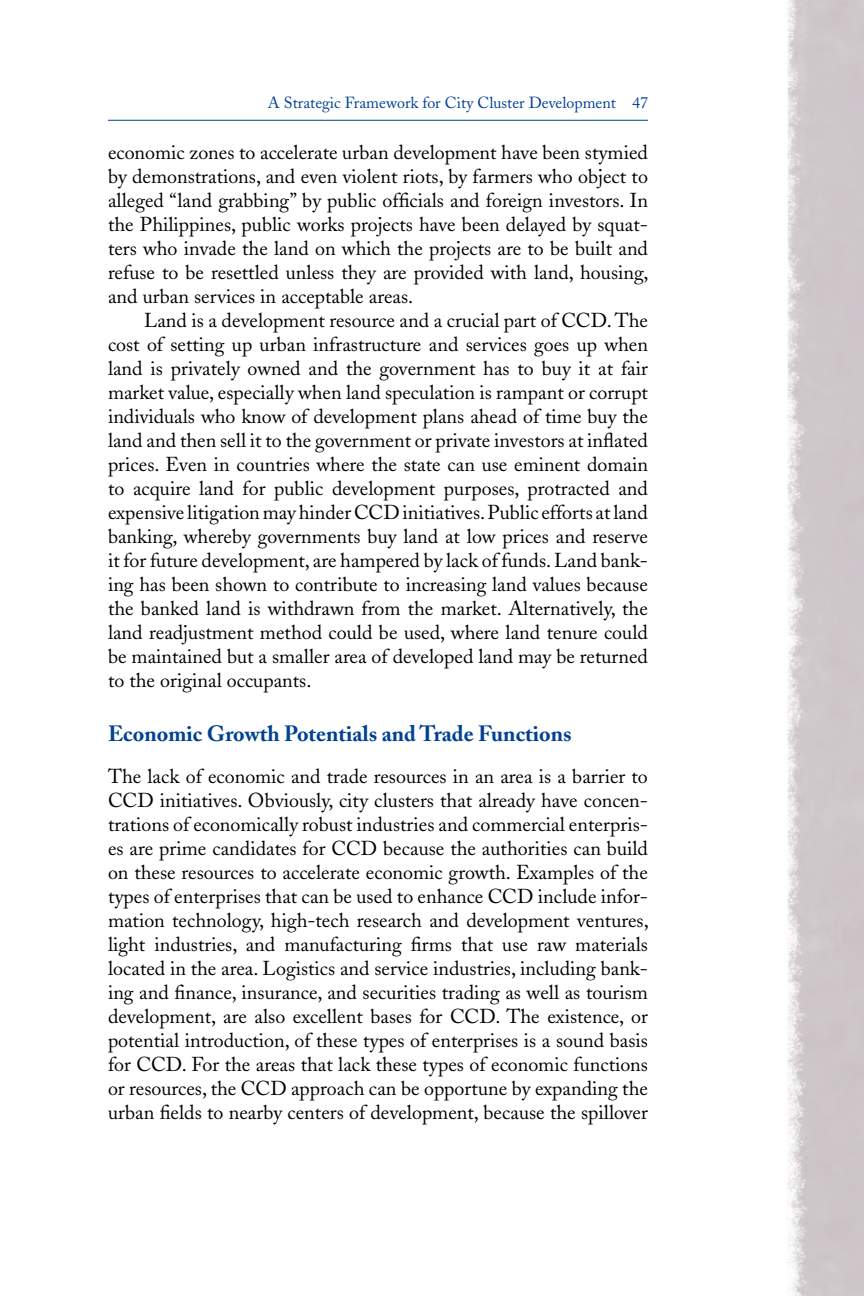
<style>
.page{position:relative;width:864px;height:1296px;background:#fff}
.page>*{position:absolute;margin:0;border:0;box-sizing:border-box;transform-origin:0 0}
.t1{font:700 22px "Adobe Caslon";color:#004192}
.t2{font:20px/24px "Adobe Caslon";color:#000;text-align:justify}
.t3{font:16px "Adobe Caslon";color:#004192}
</style>
<div class="page">
<hr style="left:108px;top:120px;width:540px;height:1px;background:#004192">
<img style="left:787px;top:0;width:77px;height:1296px">
<p class="t3" style="left:268px;top:93px;width:382px">A Strategic Framework for City Cluster Development 47</p>
<p class="t2" style="left:108px;top:141px;width:542px">economic zones to accelerate urban development have been stymied by demonstrations, and even violent riots, by farmers who object to alleged “land grabbing” by public officials and foreign investors. In the Philippines, public works projects have been delayed by squat&shy;ters who invade the land on which the projects are to be built and refuse to be resettled unless they are provided with land, housing, and urban services in acceptable areas.</p>
<p class="t2" style="left:108px;top:309px;width:542px;text-indent:36px">Land is a development resource and a crucial part of CCD. The cost of setting up urban infrastructure and services goes up when land is privately owned and the government has to buy it at fair market value, especially when land speculation is rampant or corrupt individuals who know of development plans ahead of time buy the land and then sell it to the government or private investors at inflated prices. Even in countries where the state can use eminent domain to acquire land for public development purposes, protracted and expensive litigation may hinder CCD initiatives. Public efforts at land banking, whereby governments buy land at low prices and reserve it for future development, are hampered by lack of funds. Land bank&shy;ing has been shown to contribute to increasing land values because the banked land is withdrawn from the market. Alternatively, the land readjustment method could be used, where land tenure could be maintained but a smaller area of developed land may be returned to the original occupants.</p>
<p class="t1" style="left:108px;top:721px;width:465px">Economic Growth Potentials and Trade Functions</p>
<p class="t2" style="left:108px;top:765px;width:542px">The lack of economic and trade resources in an area is a barrier to CCD initiatives. Obviously, city clusters that already have concen&shy;trations of economically robust industries and commercial enterpris&shy;es are prime candidates for CCD because the authorities can build on these resources to accelerate economic growth. Examples of the types of enterprises that can be used to enhance CCD include infor&shy;mation technology, high-tech research and development ventures, light industries, and manufacturing firms that use raw materials located in the area. Logistics and service industries, including bank&shy;ing and finance, insurance, and securities trading as well as tourism development, are also excellent bases for CCD. The existence, or potential introduction, of these types of enterprises is a sound basis for CCD. For the areas that lack these types of economic functions or resources, the CCD approach can be opportune by expanding the urban fields to nearby centers of development, because the spillover</p>
</div>
